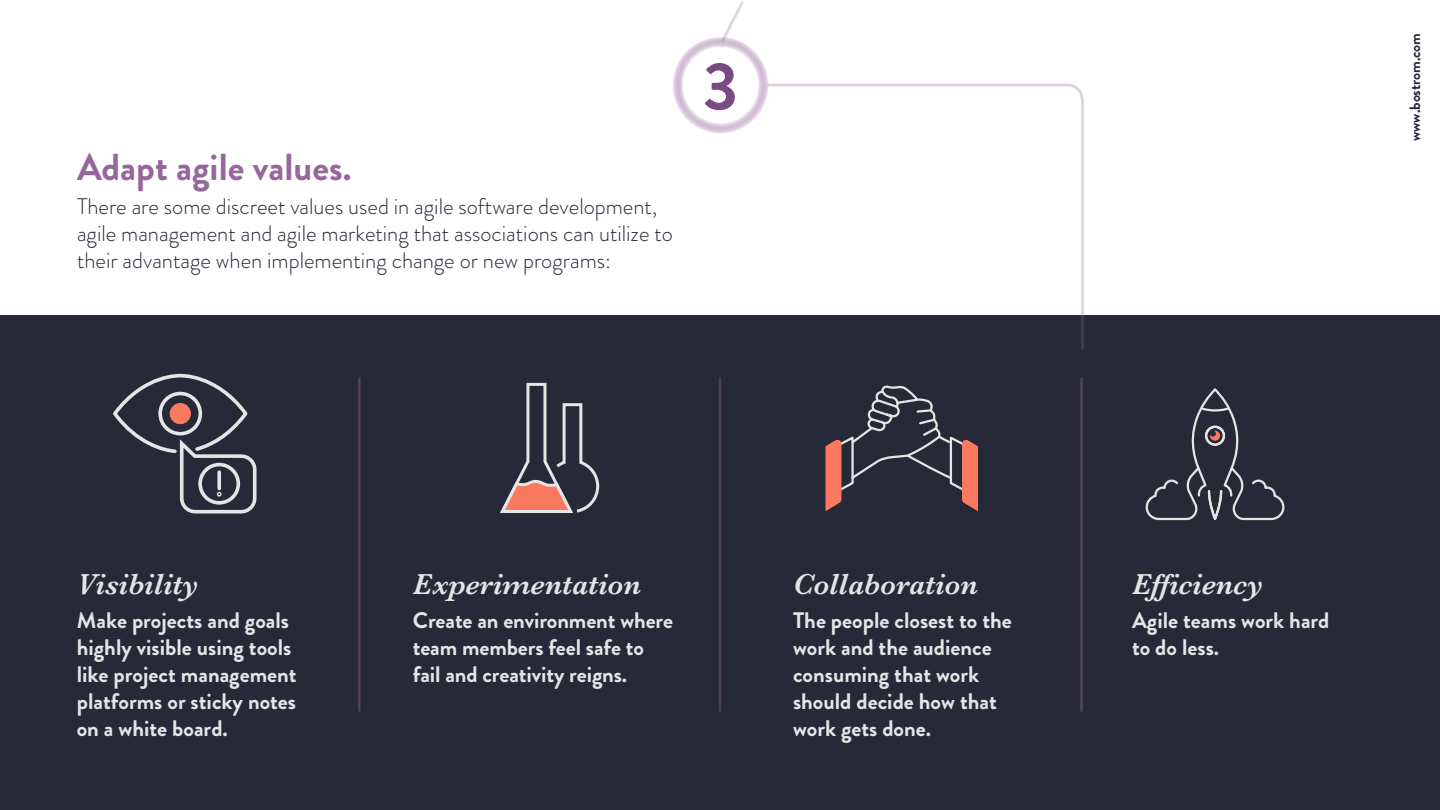
<style>
.page{position:relative;width:1440px;height:810px;background:#fff}
.page>*{position:absolute;margin:0;border:0;box-sizing:border-box;transform-origin:0 0}
.t1{font:700 67.5px "Brandon Grotesque";color:#784b83}
.t2{font:700 37.5px "Brandon Grotesque";color:#96679b}
.t3{font:italic 600 30px "Baskerville";color:#e5e5e5}
.t4{font:700 22.5px/27px "Brandon Grotesque";color:#e5e5e5}
.t5{font:300 22.5px/27px "Brandon Grotesque";color:#272939}
.t6{font:700 15px "Brandon Grotesque";letter-spacing:-.005em;color:#272939}
</style>
<div class="page">
<div style="left:0;top:316px;width:1440px;height:494px;background:#272939"></div>
<svg style="left:767px;top:83px;width:317px;height:267px"></svg>
<div style="left:672px;top:37px;width:97px;height:97px;border:11px solid #96679b;border-radius:50%"></div>
<hr style="left:358px;top:377px;width:3px;height:335px;background:#96679b">
<hr style="left:1080px;top:377px;width:3px;height:335px;background:#96679b">
<svg style="left:113px;top:374px;width:144px;height:140px"></svg>
<svg style="left:500px;top:382px;width:100px;height:131px"></svg>
<svg style="left:825px;top:385px;width:153px;height:126px"></svg>
<svg style="left:1145px;top:390px;width:140px;height:131px"></svg>
<svg style="left:690px;top:1px;width:60px;height:711px"></svg>
<h2 class="t2" style="left:77px;top:141px;width:276px">Adapt agile values.</h2>
<p class="t5" style="left:77px;top:193px;width:597px">There are some discreet values used in agile software development, agile management and agile marketing that associations can utilize to their advantage when implementing change or new programs:</p>
<h1 class="t1" style="left:703px;top:39px;width:37px">3</h1>
<h3 class="t3" style="left:77px;top:563px;width:123px">Visibility</h3>
<p class="t4" style="left:77px;top:607px;width:221px">Make projects and goals highly visible using tools like project management platforms or sticky notes on a white board.</p>
<h3 class="t3" style="left:413px;top:563px;width:230px">Experimentation</h3>
<p class="t4" style="left:413px;top:607px;width:262px">Create an environment where team members feel safe to fail and creativity reigns.</p>
<h3 class="t3" style="left:793px;top:563px;width:187px">Collaboration</h3>
<p class="t4" style="left:793px;top:607px;width:220px">The people closest to the work and the audience consuming that work should decide how that work gets done.</p>
<p class="t6" style="left:1405px;top:141px;width:109px;rotate:-90deg">www.bostrom.com</p>
<h3 class="t3" style="left:1132px;top:563px;width:133px">Efficiency</h3>
<p class="t4" style="left:1132px;top:607px;width:199px">Agile teams work hard to do less.</p>
</div>
